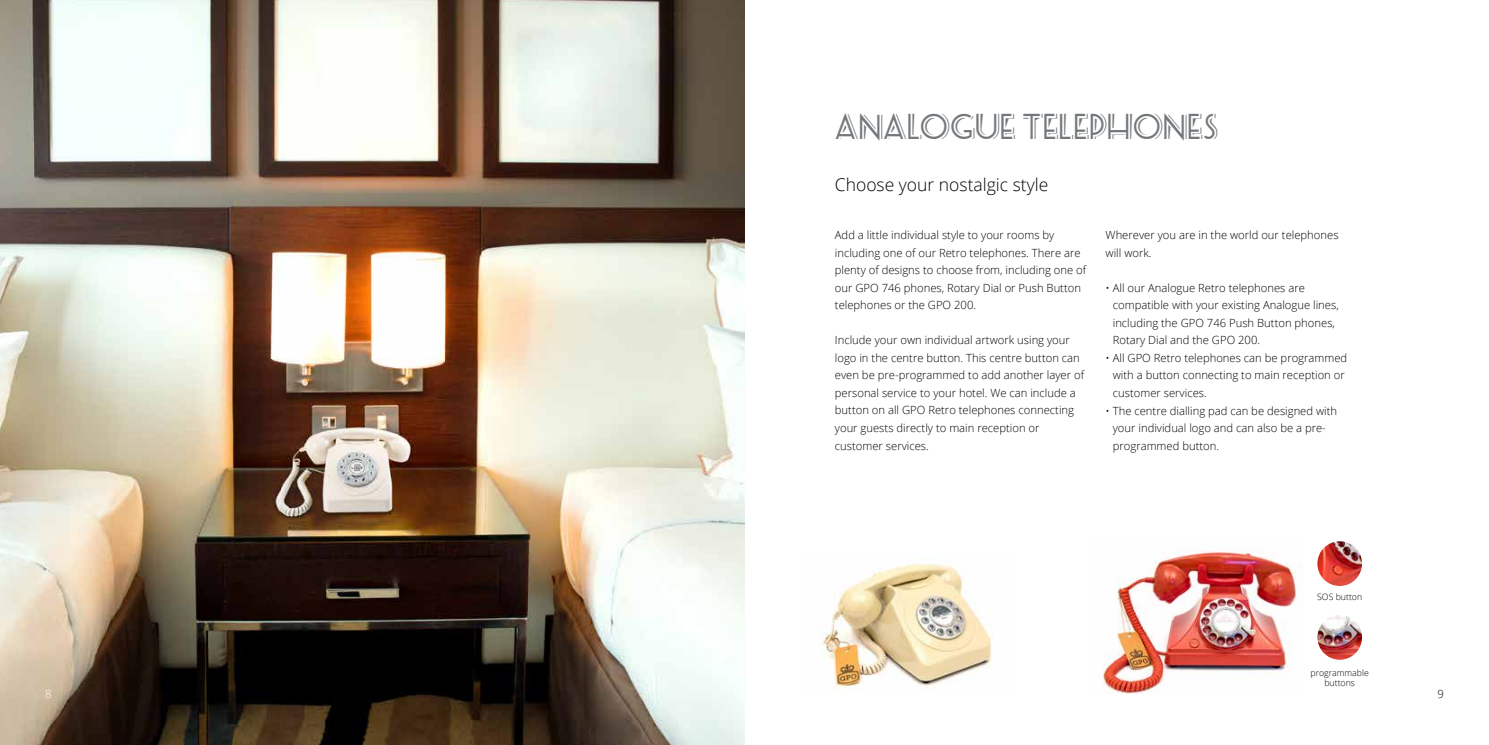
<style>
.page{position:relative;width:1489px;height:745px;background:#fff}
.page>*{position:absolute;margin:0;border:0;box-sizing:border-box;transform-origin:0 0}
.t1{font:28.75px "Seaside Resort NF";color:#74787b}
.t2{font:300 17.5px "Open Sans";color:#000}
.t3{font:300 11.25px/17.5px "Open Sans";color:#000}
.t4{font:300 11.25px "Open Sans";color:#fff}
.t5{font:300 8.75px/10px "Open Sans";color:#000;text-align:center}
</style>
<div class="page">
<img style="left:0;top:0;width:744px;height:744px">
<img style="left:1103px;top:549px;width:195px;height:145px">
<img style="left:822px;top:563px;width:170px;height:126px">
<img style="left:1317px;top:541px;width:44px;height:44px;border-radius:22px">
<img style="left:1317px;top:614px;width:44px;height:45px;border-radius:22px">
<h1 class="t1" style="left:834px;top:106px;width:385px">ANALOGUE TELEPHONES</h1>
<h2 class="t2" style="left:834px;top:172px;width:215px">Choose your nostalgic style</h2>
<p class="t3" style="left:834px;top:226px;width:253px">Add a little individual style to your rooms by including one of our Retro telephones. There are plenty of designs to choose from, including one of our GPO 746 phones, Rotary Dial or Push Button telephones or the GPO 200.</p>
<p class="t3" style="left:834px;top:331px;width:251px">Include your own individual artwork using your logo in the centre button. This centre button can even be pre-programmed to add another layer of personal service to your hotel. We can include a button on all GPO Retro telephones connecting your guests directly to main reception or customer services.</p>
<p class="t3" style="left:1105px;top:226px;width:234px">Wherever you are in the world our telephones will work.</p>
<p class="t3" style="left:1112px;top:278px;width:227px;text-indent:-7px">• All our Analogue Retro telephones are compatible with your existing Analogue lines, including the GPO 746 Push Button phones, Rotary Dial and the GPO 200.</p>
<p class="t3" style="left:1112px;top:348px;width:236px;text-indent:-7px">• All GPO Retro telephones can be programmed with a button connecting to main reception or customer services.</p>
<p class="t3" style="left:1112px;top:401px;width:226px;text-indent:-7px">• The centre dialling pad can be designed with your individual logo and can also be a pre&shy;programmed button.</p>
<p class="t5" style="left:1316px;top:591px;width:47px">SOS button</p>
<p class="t5" style="left:1310px;top:666px;width:60px">programmable buttons</p>
<p class="t4" style="left:45px;top:685px;width:8px">8</p>
<p class="t3" style="left:1437px;top:684px;width:8px">9</p>
</div>
